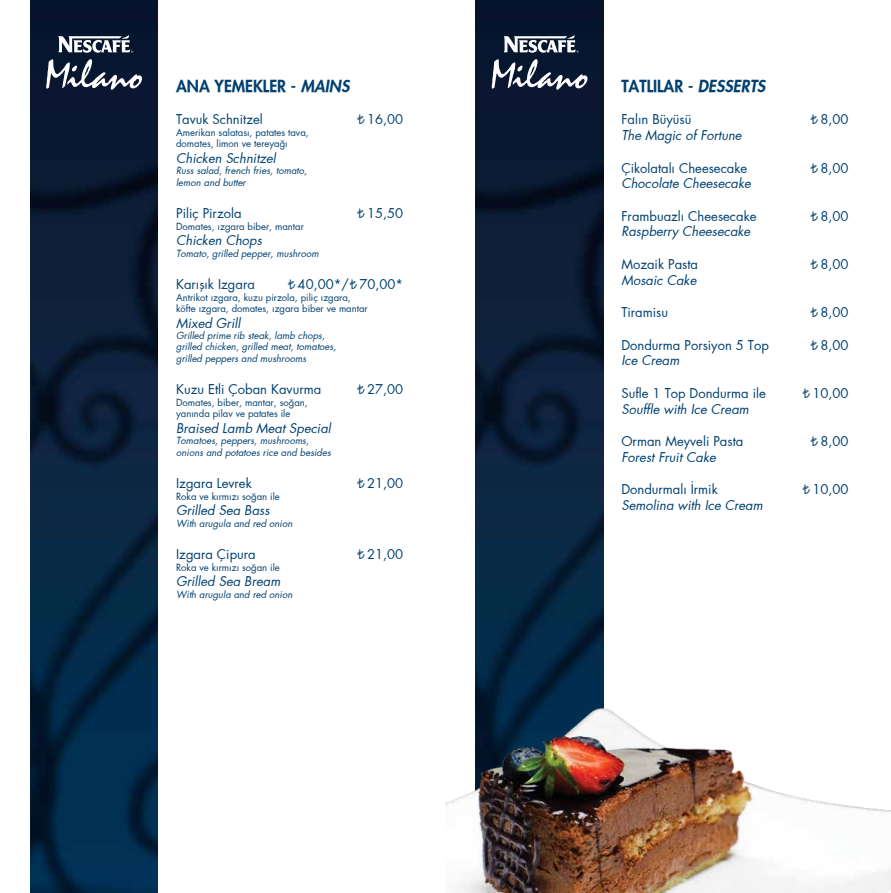
<style>
.page{position:relative;width:891px;height:893px;background:#fff}
.page>*{position:absolute;margin:0;border:0;box-sizing:border-box;transform-origin:0 0}
.t1{font:16px "Futura X Heavy";color:#004071}
.t2{font:13px "Futura X Book";color:#004071}
.t3{font:italic 13px "Futura X Book";color:#004071}
.t4{font:italic 9.5px/11.4px "Futura X Book";color:#004071}
.t5{font:9.5px/11.4px "Futura X Book";color:#004071}
.s1{font-style:italic}
.s2{font-family:"Abaku TL Sym Sans";font-size:12px}
</style>
<div class="page">
<img style="left:30px;top:0;width:128px;height:893px">
<svg style="left:46px;top:59px;width:96px;height:31px"></svg>
<svg style="left:58px;top:35px;width:75px;height:18px"></svg>
<img style="left:475px;top:0;width:128px;height:673px">
<svg style="left:491px;top:59px;width:96px;height:31px"></svg>
<svg style="left:503px;top:35px;width:75px;height:18px"></svg>
<img style="left:445px;top:673px;width:445px;height:220px">
<p class="t1" style="left:176px;top:75px;width:175px">ANA YEMEKLER - <span class="s1">MAINS</span></p>
<p class="t2" style="left:176px;top:111px;width:88px">Tavuk Schnitzel</p>
<p class="t2" style="left:356px;top:111px;width:48px"><span class="s2">¨</span> 16,00</p>
<p class="t5" style="left:176px;top:126px;width:134px">Amerikan salatası, patates tava, domates, limon ve tereyağı</p>
<p class="t3" style="left:176px;top:149px;width:101px">Chicken Schnitzel</p>
<p class="t4" style="left:176px;top:165px;width:132px">Russ salad, french fries, tomato, lemon and butter</p>
<p class="t2" style="left:176px;top:204px;width:67px">Piliç Pirzola</p>
<p class="t2" style="left:356px;top:204px;width:48px"><span class="s2">¨</span> 15,50</p>
<p class="t5" style="left:176px;top:220px;width:129px">Domates, ızgara biber, mantar</p>
<p class="t3" style="left:176px;top:231px;width:87px">Chicken Chops</p>
<p class="t4" style="left:176px;top:247px;width:144px">Tomato, grilled pepper, mushroom</p>
<p class="t2" style="left:176px;top:275px;width:80px">Karışık Izgara</p>
<p class="t2" style="left:287px;top:275px;width:117px"><span class="s2">¨</span> 40,00*/<span class="s2">¨</span> 70,00*</p>
<p class="t5" style="left:176px;top:291px;width:193px">Antrikot ızgara, kuzu pirzola, piliç ızgara, köfte ızgara, domates, ızgara biber ve mantar</p>
<p class="t3" style="left:176px;top:314px;width:66px">Mixed Grill</p>
<p class="t4" style="left:176px;top:330px;width:161px">Grilled prime rib steak, lamb chops, grilled chicken, grilled meat, tomatoes, grilled peppers and mushrooms</p>
<p class="t2" style="left:176px;top:381px;width:146px">Kuzu Etli Çoban Kavurma</p>
<p class="t2" style="left:356px;top:381px;width:48px"><span class="s2">¨</span> 27,00</p>
<p class="t5" style="left:176px;top:396px;width:133px">Domates, biber, mantar, soğan, yanında pilav ve patates ile</p>
<p class="t3" style="left:176px;top:419px;width:156px">Braised Lamb Meat Special</p>
<p class="t4" style="left:176px;top:435px;width:156px">Tomatoes, peppers, mushrooms, onions and potatoes rice and besides</p>
<p class="t2" style="left:176px;top:474px;width:77px">Izgara Levrek</p>
<p class="t2" style="left:356px;top:474px;width:48px"><span class="s2">¨</span> 21,00</p>
<p class="t5" style="left:176px;top:490px;width:105px">Roka ve kırmızı soğan ile</p>
<p class="t3" style="left:176px;top:501px;width:95px">Grilled Sea Bass</p>
<p class="t4" style="left:176px;top:517px;width:118px">With arugula and red onion</p>
<p class="t2" style="left:176px;top:545px;width:81px">Izgara Çipura</p>
<p class="t2" style="left:356px;top:545px;width:48px"><span class="s2">¨</span> 21,00</p>
<p class="t5" style="left:176px;top:561px;width:105px">Roka ve kırmızı soğan ile</p>
<p class="t3" style="left:176px;top:572px;width:106px">Grilled Sea Bream</p>
<p class="t4" style="left:176px;top:588px;width:118px">With arugula and red onion</p>
<p class="t1" style="left:621px;top:75px;width:145px">TATLILAR - <span class="s1">DESSERTS</span></p>
<p class="t2" style="left:621px;top:111px;width:71px">Falın Büyüsü</p>
<p class="t2" style="left:809px;top:111px;width:40px"><span class="s2">¨</span> 8,00</p>
<p class="t3" style="left:621px;top:126px;width:122px">The Magic of Fortune</p>
<p class="t2" style="left:621px;top:159px;width:127px">Çikolatalı Cheesecake</p>
<p class="t2" style="left:809px;top:159px;width:40px"><span class="s2">¨</span> 8,00</p>
<p class="t3" style="left:621px;top:174px;width:131px">Chocolate Cheesecake</p>
<p class="t2" style="left:621px;top:207px;width:136px">Frambuazlı Cheesecake</p>
<p class="t2" style="left:809px;top:207px;width:40px"><span class="s2">¨</span> 8,00</p>
<p class="t3" style="left:621px;top:223px;width:130px">Raspberry Cheesecake</p>
<p class="t2" style="left:621px;top:255px;width:78px">Mozaik Pasta</p>
<p class="t2" style="left:809px;top:255px;width:40px"><span class="s2">¨</span> 8,00</p>
<p class="t3" style="left:621px;top:271px;width:76px">Mosaic Cake</p>
<p class="t2" style="left:621px;top:303px;width:48px">Tiramisu</p>
<p class="t2" style="left:809px;top:303px;width:40px"><span class="s2">¨</span> 8,00</p>
<p class="t2" style="left:621px;top:336px;width:149px">Dondurma Porsiyon 5 Top</p>
<p class="t2" style="left:809px;top:336px;width:40px"><span class="s2">¨</span> 8,00</p>
<p class="t3" style="left:621px;top:352px;width:59px">Ice Cream</p>
<p class="t2" style="left:621px;top:384px;width:146px">Sufle 1 Top Dondurma ile</p>
<p class="t2" style="left:801px;top:384px;width:48px"><span class="s2">¨</span> 10,00</p>
<p class="t3" style="left:621px;top:400px;width:129px">Souffle with Ice Cream</p>
<p class="t2" style="left:621px;top:432px;width:123px">Orman Meyveli Pasta</p>
<p class="t2" style="left:809px;top:432px;width:40px"><span class="s2">¨</span> 8,00</p>
<p class="t3" style="left:621px;top:448px;width:96px">Forest Fruit Cake</p>
<p class="t2" style="left:621px;top:481px;width:98px">Dondurmalı İrmik</p>
<p class="t2" style="left:801px;top:481px;width:48px"><span class="s2">¨</span> 10,00</p>
<p class="t3" style="left:621px;top:496px;width:143px">Semolina with Ice Cream</p>
</div>
